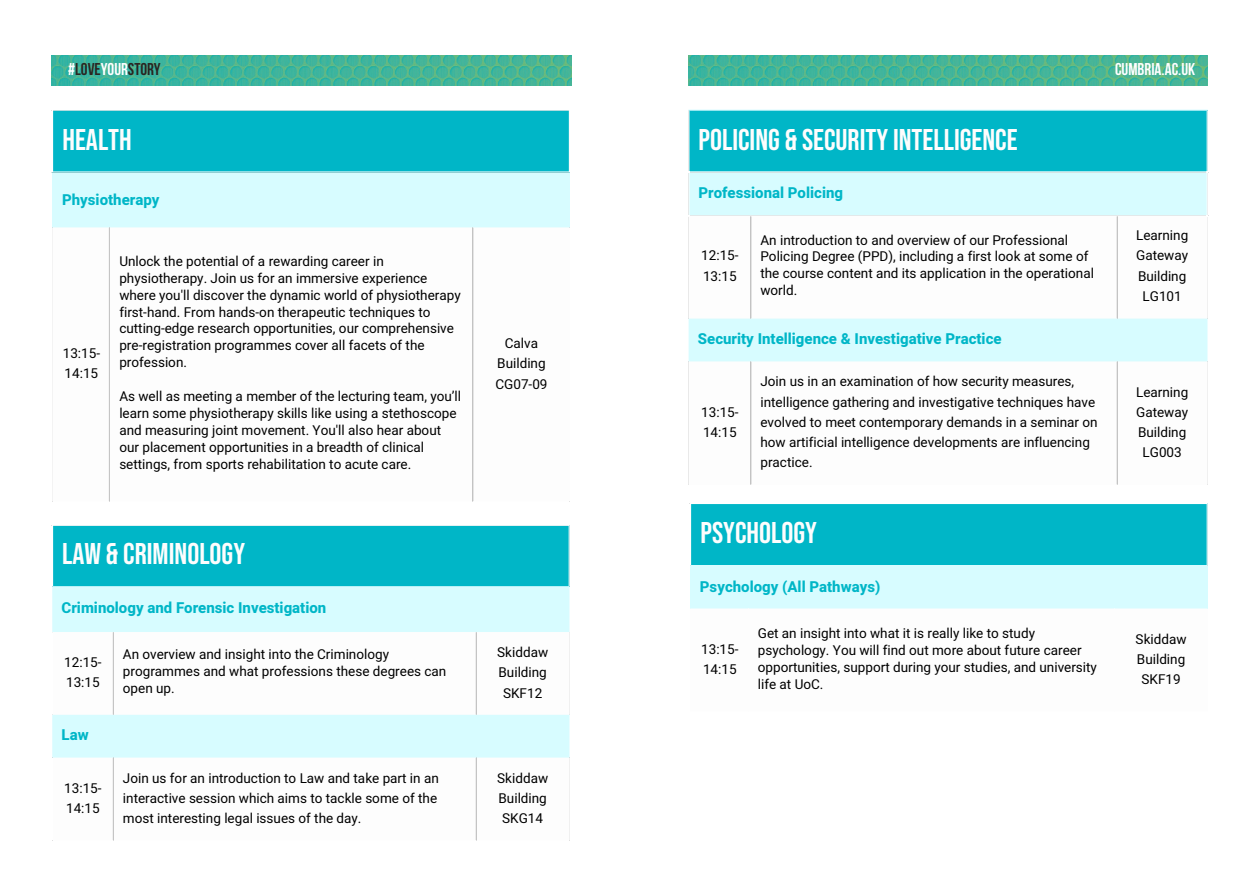
<style>
.page{position:relative;width:1259px;height:893px;background:#fff}
.page>*{position:absolute;margin:0;border:0;box-sizing:border-box;transform-origin:0 0}
.t1{font:30px "Bebas Neue";color:#fdfdfd}
.t2{font:700 17.1px "Bebas Neue";color:#2a2522}
.t3{font:700 17.1px "Bebas Neue";color:#fff}
.t4{font:800 15px "Heebo";color:#00b6c7}
.t5{font:13.5px/20.2px "Heebo";color:#000}
.s1{color:#fff}
</style>
<div class="page">
<div style="left:52px;top:173px;width:518px;height:55px;background:#d7fcff"></div>
<svg style="left:52px;top:227px;width:518px;height:274px"></svg>
<hr style="left:52px;top:228px;width:1px;height:273px;background:#fff">
<hr style="left:569px;top:228px;width:1px;height:273px;background:#fff">
<hr style="left:109px;top:228px;width:1px;height:273px;background:#c6c6c6">
<hr style="left:472px;top:228px;width:1px;height:273px;background:#c6c6c6">
<div style="left:52px;top:525px;width:517px;height:62px;background:#00b6c7"></div>
<div style="left:52px;top:586px;width:517px;height:46px;background:#d7fcff"></div>
<svg style="left:52px;top:632px;width:517px;height:208px"></svg>
<hr style="left:52px;top:526px;width:1px;height:60px;background:#fff">
<hr style="left:52px;top:632px;width:1px;height:82px;background:#fff">
<hr style="left:52px;top:758px;width:1px;height:82px;background:#fff">
<hr style="left:568px;top:526px;width:2px;height:60px;background:#fff">
<hr style="left:568px;top:632px;width:2px;height:82px;background:#fff">
<hr style="left:568px;top:758px;width:2px;height:82px;background:#fff">
<hr style="left:52px;top:525px;width:518px;height:1px;background:#fff">
<hr style="left:113px;top:632px;width:1px;height:82px;background:#c6c6c6">
<hr style="left:113px;top:758px;width:1px;height:82px;background:#c6c6c6">
<hr style="left:476px;top:632px;width:1px;height:82px;background:#c6c6c6">
<hr style="left:476px;top:758px;width:1px;height:82px;background:#c6c6c6">
<img style="left:52px;top:55px;width:520px;height:31px">
<img style="left:689px;top:55px;width:518px;height:31px">
<div style="left:52px;top:110px;width:518px;height:62px;background:#00b6c7"></div>
<hr style="left:52px;top:111px;width:1px;height:60px;background:#fff">
<hr style="left:569px;top:111px;width:1px;height:60px;background:#fff">
<hr style="left:52px;top:110px;width:518px;height:1px;background:#fff">
<hr style="left:52px;top:171px;width:518px;height:2px;background:#fff">
<div style="left:688px;top:110px;width:519px;height:62px;background:#00b6c7"></div>
<div style="left:689px;top:173px;width:517px;height:42px;background:#d7fcff"></div>
<svg style="left:688px;top:216px;width:519px;height:269px"></svg>
<hr style="left:688px;top:111px;width:1px;height:207px;background:#fff">
<hr style="left:688px;top:362px;width:1px;height:122px;background:#fff">
<hr style="left:1206px;top:111px;width:1px;height:207px;background:#fff">
<hr style="left:1206px;top:362px;width:1px;height:122px;background:#fff">
<hr style="left:688px;top:171px;width:519px;height:2px;background:#fff">
<hr style="left:750px;top:216px;width:1px;height:102px;background:#c6c6c6">
<hr style="left:750px;top:362px;width:1px;height:122px;background:#c6c6c6">
<hr style="left:1116px;top:216px;width:1px;height:102px;background:#c6c6c6">
<hr style="left:1116px;top:362px;width:1px;height:122px;background:#c6c6c6">
<hr style="left:688px;top:110px;width:519px;height:1px;background:#d7fcff">
<div style="left:690px;top:503px;width:517px;height:63px;background:#00b6c7"></div>
<div style="left:690px;top:565px;width:517px;height:44px;background:#d7fcff"></div>
<svg style="left:690px;top:608px;width:517px;height:1px"></svg>
<hr style="left:690px;top:504px;width:1px;height:61px;background:#fff">
<hr style="left:1206px;top:504px;width:1px;height:61px;background:#fff">
<hr style="left:690px;top:503px;width:517px;height:1px;background:#fff">
<p class="t2" style="left:68px;top:60px;width:94px"><span class="s1">#</span>LOVE<span class="s1">YOUR</span>STORY</p>
<p class="t3" style="left:1115px;top:60px;width:82px">CUMBRIA.AC.UK</p>
<h1 class="t1" style="left:62px;top:123px;width:71px">HEALTH</h1>
<h1 class="t1" style="left:698px;top:123px;width:321px">POLICING &amp; SECURITY INTELLIGENCE</h1>
<p class="t4" style="left:698px;top:183px;width:146px">Professional Policing</p>
<p class="t4" style="left:62px;top:189px;width:99px">Physiotherapy</p>
<p class="t5" style="left:63px;top:343px;width:39px">13:15-<br>14:15</p>
<p class="t5" style="left:119px;top:253px;width:343px;line-height:16.8px">Unlock the potential of a rewarding career in physiotherapy. Join us for an immersive experience where you'll discover the dynamic world of physiotherapy first-hand. From hands-on therapeutic techniques to cutting-edge research opportunities, our comprehensive pre-registration programmes cover all facets of the profession.</p>
<p class="t5" style="left:119px;top:388px;width:343px;line-height:16.8px">As well as meeting a member of the lecturing team, you’ll learn some physiotherapy skills like using a stethoscope and measuring joint movement. You'll also hear about our placement opportunities in a breadth of clinical settings, from sports rehabilitation to acute care.</p>
<h1 class="t1" style="left:62px;top:537px;width:185px">LAW &amp; CRIMINOLOGY</h1>
<p class="t4" style="left:62px;top:598px;width:266px">Criminology and Forensic Investigation</p>
<p class="t5" style="left:495px;top:333px;width:54px;text-align:center">Calva<br>Building<br>CG07-09</p>
<p class="t5" style="left:64px;top:652px;width:39px">12:15-<br>13:15</p>
<p class="t5" style="left:123px;top:646px;width:325px;line-height:16.8px">An overview and insight into the Criminology programmes and what professions these degrees can open up.</p>
<p class="t5" style="left:497px;top:642px;width:52px;text-align:center">Skiddaw<br>Building<br>SKF12</p>
<p class="t4" style="left:62px;top:725px;width:29px">Law</p>
<p class="t5" style="left:64px;top:778px;width:39px">13:15-<br>14:15</p>
<p class="t5" style="left:123px;top:768px;width:317px">Join us for an introduction to Law and take part in an interactive session which aims to tackle some of the most interesting legal issues of the day.</p>
<p class="t5" style="left:497px;top:768px;width:52px;text-align:justify">Skiddaw Building SKG14</p>
<p class="t5" style="left:760px;top:231px;width:335px;line-height:16.8px">An introduction to and overview of our Professional Policing Degree (PPD), including a first look at some of the course content and its application in the operational world.</p>
<p class="t5" style="left:1136px;top:225px;width:54px;text-align:center">Learning<br>Gateway<br>Building<br>LG101</p>
<p class="t4" style="left:698px;top:328px;width:305px">Security Intelligence &amp; Investigative Practice</p>
<p class="t5" style="left:701px;top:245px;width:39px">12:15-<br>13:15</p>
<p class="t5" style="left:701px;top:402px;width:39px">13:15-<br>14:15</p>
<p class="t5" style="left:760px;top:371px;width:339px">Join us in an examination of how security measures, intelligence gathering and investigative techniques have evolved to meet contemporary demands in a seminar on how artificial intelligence developments are influencing practice.</p>
<p class="t5" style="left:1136px;top:382px;width:54px;text-align:center">Learning<br>Gateway<br>Building<br>LG003</p>
<h1 class="t1" style="left:700px;top:516px;width:118px">PSYCHOLOGY</h1>
<p class="t4" style="left:700px;top:577px;width:182px">Psychology (All Pathways)</p>
<p class="t5" style="left:701px;top:639px;width:39px">13:15-<br>14:15</p>
<p class="t5" style="left:758px;top:625px;width:341px;line-height:16.8px">Get an insight into what it is really like to study psychology. You will find out more about future career opportunities, support during your studies, and university life at UoC.</p>
<p class="t5" style="left:1135px;top:629px;width:52px;text-align:center">Skiddaw<br>Building<br>SKF19</p>
</div>
